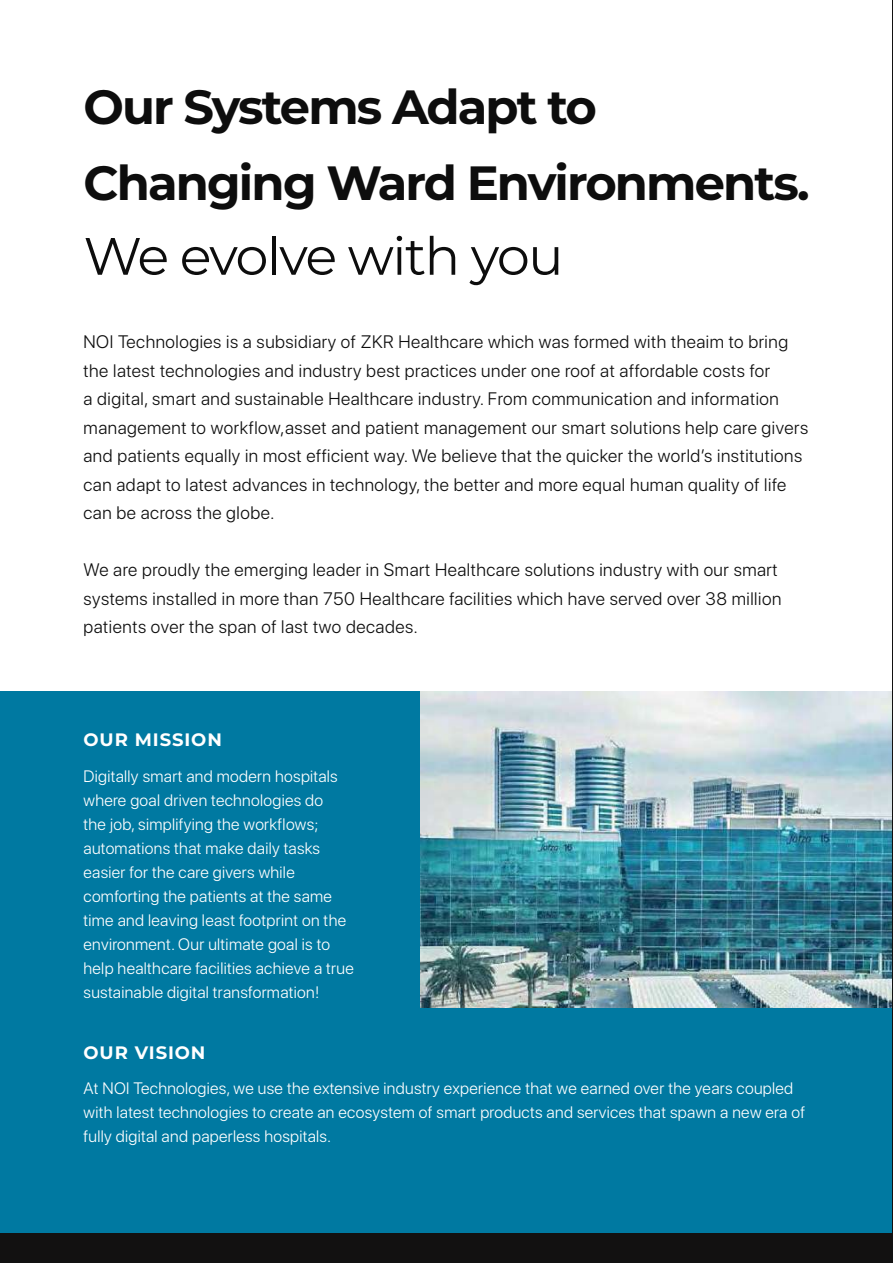
<style>
.page{position:relative;width:893px;height:1263px;background:#fff}
.page>*{position:absolute;margin:0;border:0;box-sizing:border-box;transform-origin:0 0}
.t1{font:52.5px "Montserrat";letter-spacing:-.03em;color:#0d0d0d}
.t2{font:700 48px/75.2px "Montserrat";letter-spacing:-.04em;color:#0d0d0d}
.t3{font:300 18px/28.5px "SF Pro Display";letter-spacing:.03em;color:#0d0d0d}
.t4{font:700 18px "Montserrat";letter-spacing:.05em;color:#fff}
.t5{font:300 16.5px/24px "SF Pro Display";letter-spacing:.02em;color:#fff}
</style>
<div class="page">
<div style="left:0;top:691px;width:893px;height:542px;background:#0079a1"></div>
<img style="left:421px;top:691px;width:471px;height:317px">
<div style="left:0;top:1233px;width:893px;height:30px;background:#121111"></div>
<hr style="left:892px;top:0;width:1px;height:1263px;background:#121111">
<h2 class="t2" style="left:84px;top:67px;width:727px">Our Systems Adapt to<br>Changing Ward Environments.</h2>
<h1 class="t1" style="left:84px;top:220px;width:481px">We evolve with you</h1>
<p class="t3" style="left:84px;top:328px;width:726px">NOI Technologies is a subsidiary of ZKR Healthcare which was formed with theaim to bring the latest technologies and industry best practices under one roof at affordable costs for<br>a digital, smart and sustainable Healthcare industry. From communication and information management to workflow,asset and patient management our smart solutions help care givers and patients equally in most efficient way. We believe that the quicker the world’s institutions can adapt to latest advances in technology, the better and more equal human quality of life can be across the globe.</p>
<p class="t3" style="left:84px;top:556px;width:699px">We are proudly the emerging leader in Smart Healthcare solutions industry with our smart systems installed in more than 750 Healthcare facilities which have served over 38 million patients over the span of last two decades.</p>
<p class="t4" style="left:84px;top:727px;width:140px">OUR MISSION</p>
<p class="t5" style="left:84px;top:764px;width:272px">Digitally smart and modern hospitals where goal driven technologies do<br>the job, simplifying the workflows; automations that make daily tasks easier for the care givers while comforting the patients at the same time and leaving least footprint on the environment. Our ultimate goal is to help healthcare facilities achieve a true sustainable digital transformation!</p>
<p class="t4" style="left:84px;top:1040px;width:123px">OUR VISION</p>
<p class="t5" style="left:84px;top:1077px;width:723px">At NOI Technologies, we use the extensive industry experience that we earned over the years coupled with latest technologies to create an ecosystem of smart products and services that spawn a new era of fully digital and paperless hospitals.</p>
</div>
